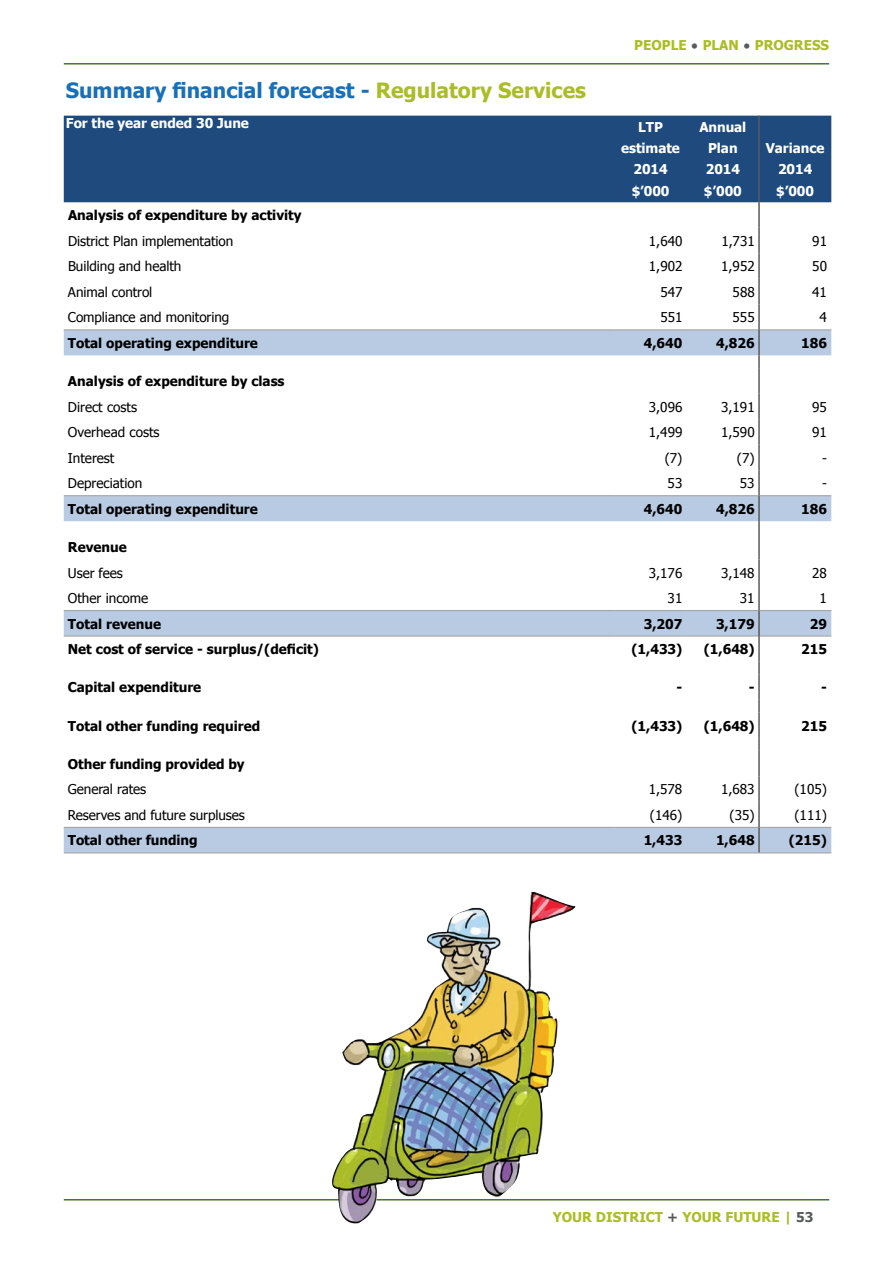
<style>
.page{position:relative;width:893px;height:1263px;background:#fff}
.page>*{position:absolute;margin:0;border:0;box-sizing:border-box;transform-origin:0 0}
.t1{font:700 21px "Tahoma";color:#1870b9}
.t2{font:700 13.5px "Tahoma";color:#000}
.t3{font:13.5px "Tahoma";letter-spacing:-.005em;color:#000}
.t4{font:700 13.5px/21px "Tahoma";letter-spacing:-.005em;color:#fff;text-align:center}
.t5{font:700 13.5px "Tahoma";color:#abbd26}
.s1{color:#abbd26}
.s2{color:#595a5a}
</style>
<div class="page">
<hr style="left:64px;top:63px;width:765px;height:2px;background:#49742a">
<hr style="left:64px;top:1199px;width:765px;height:1px;background:#49742a">
<div style="left:64px;top:116px;width:767px;height:86px;background:#1e4a7e"></div>
<svg style="left:64px;top:330px;width:767px;height:522px"></svg>
<hr style="left:64px;top:329px;width:550px;height:1px;background:#a6a5a5">
<hr style="left:614px;top:329px;width:73px;height:1px;background:#a6a5a5">
<hr style="left:687px;top:329px;width:71px;height:1px;background:#a6a5a5">
<hr style="left:760px;top:329px;width:71px;height:1px;background:#a6a5a5">
<hr style="left:64px;top:495px;width:550px;height:1px;background:#a6a5a5">
<hr style="left:614px;top:495px;width:73px;height:1px;background:#a6a5a5">
<hr style="left:687px;top:495px;width:71px;height:1px;background:#a6a5a5">
<hr style="left:760px;top:495px;width:71px;height:1px;background:#a6a5a5">
<hr style="left:64px;top:610px;width:550px;height:1px;background:#a6a5a5">
<hr style="left:614px;top:610px;width:73px;height:1px;background:#a6a5a5">
<hr style="left:687px;top:610px;width:71px;height:1px;background:#a6a5a5">
<hr style="left:760px;top:610px;width:71px;height:1px;background:#a6a5a5">
<hr style="left:64px;top:635px;width:550px;height:2px;background:#a6a5a5">
<hr style="left:614px;top:635px;width:73px;height:2px;background:#a6a5a5">
<hr style="left:687px;top:635px;width:71px;height:2px;background:#a6a5a5">
<hr style="left:760px;top:635px;width:71px;height:2px;background:#a6a5a5">
<hr style="left:64px;top:827px;width:550px;height:1px;background:#a6a5a5">
<hr style="left:614px;top:827px;width:73px;height:1px;background:#a6a5a5">
<hr style="left:687px;top:827px;width:71px;height:1px;background:#a6a5a5">
<hr style="left:760px;top:827px;width:71px;height:1px;background:#a6a5a5">
<hr style="left:64px;top:852px;width:550px;height:1px;background:#a6a5a5">
<hr style="left:614px;top:852px;width:73px;height:1px;background:#a6a5a5">
<hr style="left:687px;top:852px;width:72px;height:1px;background:#a6a5a5">
<hr style="left:759px;top:852px;width:72px;height:1px;background:#a6a5a5">
<hr style="left:758px;top:116px;width:2px;height:64px;background:#595a5a">
<hr style="left:758px;top:180px;width:2px;height:22px;background:#595a5a">
<hr style="left:758px;top:202px;width:2px;height:26px;background:#595a5a">
<hr style="left:758px;top:228px;width:2px;height:25px;background:#595a5a">
<hr style="left:758px;top:253px;width:2px;height:26px;background:#595a5a">
<hr style="left:758px;top:279px;width:2px;height:25px;background:#595a5a">
<hr style="left:758px;top:304px;width:2px;height:26px;background:#595a5a">
<hr style="left:758px;top:330px;width:2px;height:25px;background:#595a5a">
<svg style="left:758px;top:355px;width:2px;height:13px"></svg>
<hr style="left:758px;top:368px;width:2px;height:26px;background:#595a5a">
<hr style="left:758px;top:394px;width:2px;height:25px;background:#595a5a">
<hr style="left:758px;top:419px;width:2px;height:26px;background:#595a5a">
<hr style="left:758px;top:445px;width:2px;height:25px;background:#595a5a">
<hr style="left:758px;top:470px;width:2px;height:26px;background:#595a5a">
<hr style="left:758px;top:496px;width:2px;height:25px;background:#595a5a">
<svg style="left:758px;top:521px;width:2px;height:13px"></svg>
<hr style="left:758px;top:534px;width:2px;height:25px;background:#595a5a">
<hr style="left:758px;top:559px;width:2px;height:26px;background:#595a5a">
<hr style="left:758px;top:585px;width:2px;height:25px;background:#595a5a">
<hr style="left:758px;top:610px;width:2px;height:26px;background:#595a5a">
<hr style="left:758px;top:636px;width:2px;height:25px;background:#595a5a">
<svg style="left:758px;top:661px;width:2px;height:13px"></svg>
<hr style="left:758px;top:674px;width:2px;height:26px;background:#595a5a">
<svg style="left:758px;top:700px;width:2px;height:13px"></svg>
<hr style="left:758px;top:713px;width:2px;height:25px;background:#595a5a">
<svg style="left:758px;top:738px;width:2px;height:13px"></svg>
<hr style="left:758px;top:751px;width:2px;height:25px;background:#595a5a">
<hr style="left:758px;top:776px;width:2px;height:26px;background:#595a5a">
<hr style="left:758px;top:802px;width:2px;height:25px;background:#595a5a">
<hr style="left:758px;top:827px;width:2px;height:25px;background:#595a5a">
<img style="left:322px;top:892px;width:254px;height:331px">
<h1 class="t1" style="left:66px;top:75px;width:522px">Summary financial forecast - <span class="s1">Regulatory Services</span></h1>
<p class="t5" style="left:634px;top:36px;width:196px">PEOPLE PLAN PROGRESS</p>
<p class="t4" style="left:66px;top:112px;width:185px">For the year ended 30 June</p>
<p class="t4" style="left:621px;top:116px;width:60px">LTP estimate<br>2014</p>
<p class="t4" style="left:699px;top:116px;width:48px">Annual<br>Plan<br>2014</p>
<p class="t4" style="left:766px;top:137px;width:60px">Variance<br>2014</p>
<p class="t4" style="left:632px;top:180px;width:39px">$’000</p>
<p class="t4" style="left:704px;top:180px;width:39px">$’000</p>
<p class="t4" style="left:776px;top:180px;width:39px">$’000</p>
<p class="t2" style="left:68px;top:206px;width:235px">Analysis of expenditure by activity</p>
<p class="t3" style="left:68px;top:232px;width:167px">District Plan implementation</p>
<p class="t3" style="left:649px;top:232px;width:35px">1,640</p>
<p class="t3" style="left:721px;top:232px;width:35px">1,731</p>
<p class="t3" style="left:812px;top:232px;width:16px">91</p>
<p class="t3" style="left:68px;top:257px;width:115px">Building and health</p>
<p class="t3" style="left:649px;top:257px;width:35px">1,902</p>
<p class="t3" style="left:721px;top:257px;width:35px">1,952</p>
<p class="t3" style="left:812px;top:257px;width:16px">50</p>
<p class="t3" style="left:68px;top:283px;width:86px">Animal control</p>
<p class="t3" style="left:660px;top:283px;width:24px">547</p>
<p class="t3" style="left:733px;top:283px;width:24px">588</p>
<p class="t3" style="left:812px;top:283px;width:16px">41</p>
<p class="t3" style="left:68px;top:308px;width:163px">Compliance and monitoring</p>
<p class="t3" style="left:660px;top:308px;width:24px">551</p>
<p class="t3" style="left:733px;top:308px;width:24px">555</p>
<p class="t3" style="left:820px;top:308px;width:9px">4</p>
<p class="t2" style="left:68px;top:333px;width:191px">Total operating expenditure</p>
<p class="t2" style="left:644px;top:333px;width:40px">4,640</p>
<p class="t2" style="left:716px;top:333px;width:40px">4,826</p>
<p class="t2" style="left:801px;top:333px;width:27px">186</p>
<p class="t2" style="left:68px;top:372px;width:218px">Analysis of expenditure by class</p>
<p class="t3" style="left:68px;top:398px;width:71px">Direct costs</p>
<p class="t3" style="left:649px;top:398px;width:35px">3,096</p>
<p class="t3" style="left:721px;top:398px;width:35px">3,191</p>
<p class="t3" style="left:812px;top:398px;width:16px">95</p>
<p class="t3" style="left:68px;top:423px;width:93px">Overhead costs</p>
<p class="t3" style="left:649px;top:423px;width:35px">1,499</p>
<p class="t3" style="left:721px;top:423px;width:35px">1,590</p>
<p class="t3" style="left:812px;top:423px;width:16px">91</p>
<p class="t3" style="left:68px;top:449px;width:48px">Interest</p>
<p class="t3" style="left:665px;top:449px;width:19px">(7)</p>
<p class="t3" style="left:737px;top:449px;width:19px">(7)</p>
<p class="t3" style="left:822px;top:449px;width:6px">-</p>
<p class="t3" style="left:68px;top:474px;width:76px">Depreciation</p>
<p class="t3" style="left:668px;top:474px;width:16px">53</p>
<p class="t3" style="left:740px;top:474px;width:16px">53</p>
<p class="t3" style="left:822px;top:474px;width:6px">-</p>
<p class="t2" style="left:68px;top:499px;width:191px">Total operating expenditure</p>
<p class="t2" style="left:644px;top:499px;width:40px">4,640</p>
<p class="t2" style="left:716px;top:499px;width:40px">4,826</p>
<p class="t2" style="left:801px;top:499px;width:27px">186</p>
<p class="t2" style="left:68px;top:538px;width:60px">Revenue</p>
<p class="t3" style="left:68px;top:563px;width:56px">User fees</p>
<p class="t3" style="left:649px;top:563px;width:35px">3,176</p>
<p class="t3" style="left:721px;top:563px;width:35px">3,148</p>
<p class="t3" style="left:812px;top:563px;width:16px">28</p>
<p class="t3" style="left:68px;top:589px;width:82px">Other income</p>
<p class="t3" style="left:668px;top:589px;width:16px">31</p>
<p class="t3" style="left:740px;top:589px;width:16px">31</p>
<p class="t3" style="left:820px;top:589px;width:9px">1</p>
<p class="t2" style="left:68px;top:614px;width:95px">Total revenue</p>
<p class="t2" style="left:644px;top:614px;width:40px">3,207</p>
<p class="t2" style="left:716px;top:614px;width:40px">3,179</p>
<p class="t2" style="left:810px;top:614px;width:19px">29</p>
<p class="t2" style="left:68px;top:640px;width:253px">Net cost of service - surplus/(deficit)</p>
<p class="t2" style="left:631px;top:640px;width:52px">(1,433)</p>
<p class="t2" style="left:704px;top:640px;width:52px">(1,648)</p>
<p class="t2" style="left:801px;top:640px;width:27px">215</p>
<p class="t2" style="left:68px;top:678px;width:135px">Capital expenditure</p>
<p class="t2" style="left:676px;top:678px;width:7px">-</p>
<p class="t2" style="left:749px;top:678px;width:7px">-</p>
<p class="t2" style="left:821px;top:678px;width:7px">-</p>
<p class="t2" style="left:68px;top:716px;width:194px">Total other funding required</p>
<p class="t2" style="left:631px;top:716px;width:52px">(1,433)</p>
<p class="t2" style="left:704px;top:716px;width:52px">(1,648)</p>
<p class="t2" style="left:801px;top:716px;width:27px">215</p>
<p class="t2" style="left:68px;top:754px;width:178px">Other funding provided by</p>
<p class="t3" style="left:68px;top:780px;width:80px">General rates</p>
<p class="t3" style="left:649px;top:780px;width:35px">1,578</p>
<p class="t3" style="left:721px;top:780px;width:35px">1,683</p>
<p class="t3" style="left:794px;top:780px;width:34px">(105)</p>
<p class="t3" style="left:68px;top:806px;width:179px">Reserves and future surpluses</p>
<p class="t3" style="left:650px;top:806px;width:34px">(146)</p>
<p class="t3" style="left:729px;top:806px;width:27px">(35)</p>
<p class="t3" style="left:794px;top:806px;width:34px">(111)</p>
<p class="t2" style="left:68px;top:831px;width:131px">Total other funding</p>
<p class="t2" style="left:644px;top:831px;width:40px">1,433</p>
<p class="t2" style="left:716px;top:831px;width:40px">1,648</p>
<p class="t2" style="left:789px;top:831px;width:40px">(215)</p>
<p class="t5" style="left:553px;top:1207px;width:262px">YOUR DISTRICT <span class="s2">+</span> YOUR FUTURE | <span class="s2">53</span></p>
</div>
